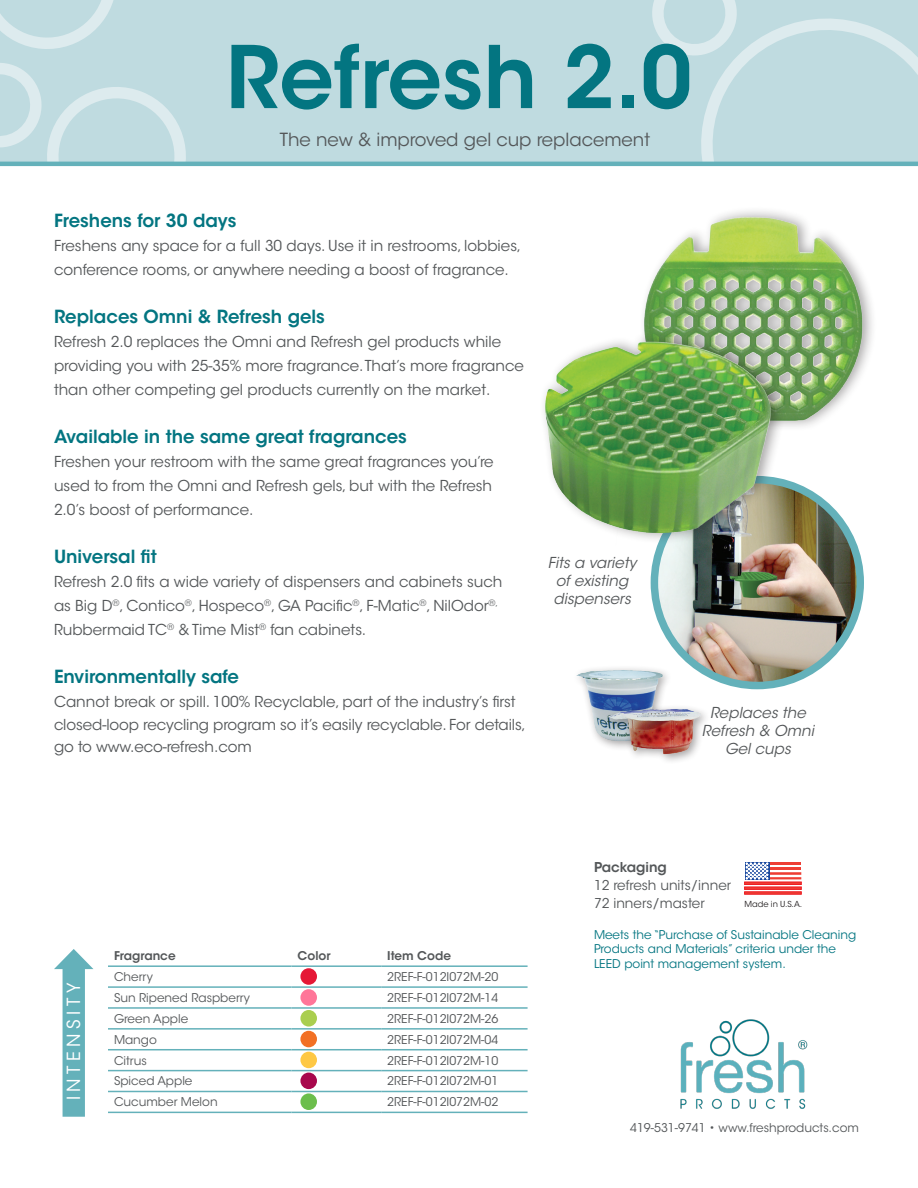
<style>
.page{position:relative;width:918px;height:1188px;background:#fff}
.page>*{position:absolute;margin:0;border:0;box-sizing:border-box;transform-origin:0 0}
.t1{font:600 85.5px "ITC Avant Garde Std";color:#037581}
.t2{font:600 18px "ITC Avant Garde Std";color:#037581}
.t3{font:18px "ITC Avant Garde Std";color:#545759}
.t4{font:18px "ITC Avant Garde Std";letter-spacing:.25em;color:#fff}
.t5{font:15px/24px "ITC Avant Garde Std";color:#545759}
.t6{font:italic 15px/18px "ITC Avant Garde Std";color:#545759;text-align:center}
.t7{font:13.5px/18px "ITC Avant Garde Std";color:#545759}
.t8{font:600 13.5px "ITC Avant Garde Std";color:#545759}
.t9{font:12px "ITC Avant Garde Std";color:#545759}
.t10{font:12px/14.4px "ITC Avant Garde Std";color:#037581}
.t11{font:600 12px "ITC Avant Garde Std";color:#545759}
.t12{font:8.25px "ITC Avant Garde Std";color:#231f20}
</style>
<div class="page">
<img style="left:654px;top:480px;width:206px;height:206px;border-radius:103px">
<div style="left:651px;top:476px;width:213px;height:213px;border:8px solid #64b1ba;border-radius:50%"></div>
<div style="left:0;top:0;width:918px;height:163px;background:#bfdbe0"></div>
<svg style="left:646px;top:0;width:272px;height:162px"></svg>
<hr style="left:0;top:162px;width:918px;height:4px;background:#64b1ba">
<svg style="left:0;top:0;width:114px;height:49px"></svg>
<svg style="left:0;top:63px;width:195px;height:99px"></svg>
<svg style="left:54px;top:949px;width:39px;height:168px"></svg>
<svg style="left:745px;top:865px;width:56px;height:27px"></svg>
<hr style="left:769px;top:862px;width:32px;height:3px;background:#ee3e34">
<hr style="left:769px;top:867px;width:32px;height:3px;background:#ee3e34">
<hr style="left:769px;top:872px;width:32px;height:3px;background:#ee3e34">
<hr style="left:769px;top:877px;width:32px;height:2px;background:#ee3e34">
<div style="left:745px;top:882px;width:56px;height:2px;background:#ee3e34;border:1px solid #ee1d23"></div>
<div style="left:745px;top:887px;width:56px;height:2px;background:#ee3e34;border:1px solid #ee1d23"></div>
<hr style="left:745px;top:892px;width:56px;height:2px;background:#ee3e34">
<svg style="left:745px;top:862px;width:24px;height:17px"></svg>
<svg style="left:746px;top:862px;width:22px;height:17px"></svg>
<hr style="left:381px;top:965px;width:147px;height:2px;background:#64b1ba">
<hr style="left:381px;top:986px;width:147px;height:2px;background:#64b1ba">
<hr style="left:381px;top:1007px;width:147px;height:2px;background:#64b1ba">
<hr style="left:381px;top:1028px;width:147px;height:2px;background:#64b1ba">
<hr style="left:381px;top:1049px;width:147px;height:1px;background:#64b1ba">
<hr style="left:381px;top:1070px;width:147px;height:1px;background:#64b1ba">
<hr style="left:381px;top:1091px;width:147px;height:1px;background:#64b1ba">
<hr style="left:381px;top:1112px;width:147px;height:1px;background:#64b1ba">
<hr style="left:108px;top:965px;width:184px;height:2px;background:#64b1ba">
<hr style="left:292px;top:965px;width:89px;height:2px;background:#64b1ba">
<hr style="left:108px;top:986px;width:184px;height:2px;background:#64b1ba">
<hr style="left:292px;top:986px;width:89px;height:2px;background:#64b1ba">
<hr style="left:108px;top:1007px;width:184px;height:2px;background:#64b1ba">
<hr style="left:292px;top:1007px;width:89px;height:2px;background:#64b1ba">
<hr style="left:108px;top:1028px;width:184px;height:2px;background:#64b1ba">
<hr style="left:292px;top:1028px;width:89px;height:2px;background:#64b1ba">
<hr style="left:108px;top:1049px;width:184px;height:1px;background:#64b1ba">
<hr style="left:292px;top:1049px;width:89px;height:1px;background:#64b1ba">
<hr style="left:108px;top:1070px;width:184px;height:1px;background:#64b1ba">
<hr style="left:292px;top:1070px;width:89px;height:1px;background:#64b1ba">
<hr style="left:108px;top:1091px;width:184px;height:1px;background:#64b1ba">
<hr style="left:292px;top:1091px;width:89px;height:1px;background:#64b1ba">
<hr style="left:108px;top:1112px;width:184px;height:1px;background:#64b1ba">
<hr style="left:292px;top:1112px;width:89px;height:1px;background:#64b1ba">
<div style="left:639px;top:206px;width:238px;height:226px;background:#231f20;opacity:.4"></div>
<img style="left:639px;top:214px;width:226px;height:214px">
<img style="left:544px;top:326px;width:242px;height:220px">
<div style="left:572px;top:665px;width:101px;height:87px;background:#231f20;opacity:.4"></div>
<img style="left:576px;top:670px;width:47px;height:14px">
<div style="left:603px;top:704px;width:107px;height:61px;background:#231f20;opacity:.4"></div>
<img style="left:607px;top:706px;width:76px;height:41px">
<div style="left:300px;top:1010px;width:17px;height:17px;background:#aace4f;border-radius:50%"></div>
<div style="left:300px;top:989px;width:17px;height:17px;background:#ff7699;border-radius:50%"></div>
<div style="left:300px;top:1031px;width:17px;height:16px;background:#f27024;border-radius:50%"></div>
<div style="left:300px;top:1052px;width:17px;height:16px;background:#fec844;border-radius:50%"></div>
<div style="left:300px;top:1073px;width:17px;height:16px;background:#a8084d;border-radius:50%"></div>
<div style="left:300px;top:1093px;width:17px;height:17px;background:#6cbe4c;border-radius:50%"></div>
<div style="left:300px;top:968px;width:17px;height:17px;background:#e51836;border-radius:50%"></div>
<img style="left:680px;top:1019px;width:128px;height:90px">
<p class="t1" style="left:226px;top:23px;width:468px">Refresh 2.0</p>
<p class="t3" style="left:280px;top:128px;width:372px">The new &amp; improved gel cup replacement</p>
<p class="t2" style="left:54px;top:209px;width:184px">Freshens for 30 days</p>
<p class="t5" style="left:54px;top:234px;width:469px">Freshens any space for a full 30 days. Use it in restrooms, lobbies, conference rooms, or anywhere needing a boost of fragrance.</p>
<p class="t2" style="left:54px;top:305px;width:272px">Replaces Omni &amp; Refresh gels</p>
<p class="t5" style="left:54px;top:330px;width:471px">Refresh 2.0 replaces the Omni and Refresh gel products while providing you with 25-35% more fragrance. That’s more fragrance than other competing gel products currently on the market.</p>
<p class="t2" style="left:54px;top:425px;width:354px">Available in the same great fragrances</p>
<p class="t5" style="left:54px;top:450px;width:441px;text-align:justify">Freshen your restroom with the same great fragrances you’re used to from the Omni and Refresh gels, but with the Refresh 2.0’s boost of performance.</p>
<p class="t2" style="left:54px;top:545px;width:104px">Universal fit</p>
<p class="t5" style="left:54px;top:570px;width:450px">Refresh 2.0 fits a wide variety of dispensers and cabinets such as Big D<sup>®</sup>, Contico<sup>®</sup>, Hospeco<sup>®</sup>, GA Pacific<sup>®</sup>, F-Matic<sup>®</sup>, NilOdor<sup>®,<br></sup>Rubbermaid TC<sup>®</sup> &amp; Time Mist<sup>®</sup> fan cabinets.</p>
<p class="t2" style="left:54px;top:665px;width:187px">Environmentally safe</p>
<p class="t5" style="left:54px;top:691px;width:473px;line-height:22.5px">Cannot break or spill. 100% Recyclable, part of the industry’s first closed-loop recycling program so it’s easily recyclable. For details, go to www.eco-refresh.com</p>
<p class="t6" style="left:548px;top:554px;width:90px">Fits a variety of existing dispensers</p>
<p class="t6" style="left:702px;top:704px;width:113px">Replaces the<br>Refresh &amp; Omni<br>Gel cups</p>
<p class="t4" style="left:63px;top:1100px;width:119px;rotate:-90deg">INTENSITY</p>
<p class="t11" style="left:114px;top:948px;width:63px">Fragrance</p>
<p class="t11" style="left:298px;top:948px;width:34px">Color</p>
<p class="t11" style="left:387px;top:948px;width:65px">Item Code</p>
<p class="t9" style="left:114px;top:969px;width:40px">Cherry</p>
<p class="t9" style="left:387px;top:969px;width:113px">2REF-F-012I072M-20</p>
<p class="t9" style="left:114px;top:990px;width:138px">Sun Ripened Raspberry</p>
<p class="t9" style="left:387px;top:990px;width:113px">2REF-F-012I072M-14</p>
<p class="t9" style="left:114px;top:1011px;width:76px">Green Apple</p>
<p class="t9" style="left:387px;top:1011px;width:113px">2REF-F-012I072M-26</p>
<p class="t9" style="left:114px;top:1032px;width:44px">Mango</p>
<p class="t9" style="left:387px;top:1032px;width:113px">2REF-F-012I072M-04</p>
<p class="t9" style="left:114px;top:1053px;width:34px">Citrus</p>
<p class="t9" style="left:387px;top:1053px;width:113px">2REF-F-012I072M-10</p>
<p class="t9" style="left:114px;top:1074px;width:80px">Spiced Apple</p>
<p class="t9" style="left:387px;top:1074px;width:113px">2REF-F-012I072M-01</p>
<p class="t9" style="left:114px;top:1095px;width:105px">Cucumber Melon</p>
<p class="t9" style="left:387px;top:1095px;width:113px">2REF-F-012I072M-02</p>
<p class="t8" style="left:594px;top:859px;width:74px">Packaging</p>
<p class="t7" style="left:594px;top:877px;width:139px">12 refresh units/inner<br>72 inners/master</p>
<p class="t10" style="left:594px;top:928px;width:264px">Meets the “Purchase of Sustainable Cleaning<br>Products and Materials” criteria under the<br>LEED point management system.</p>
<p class="t12" style="left:745px;top:899px;width:59px">Made in U.S.A.</p>
<p class="t9" style="left:630px;top:1121px;width:230px">419-531-9741 • www.freshproducts.com</p>
</div>
